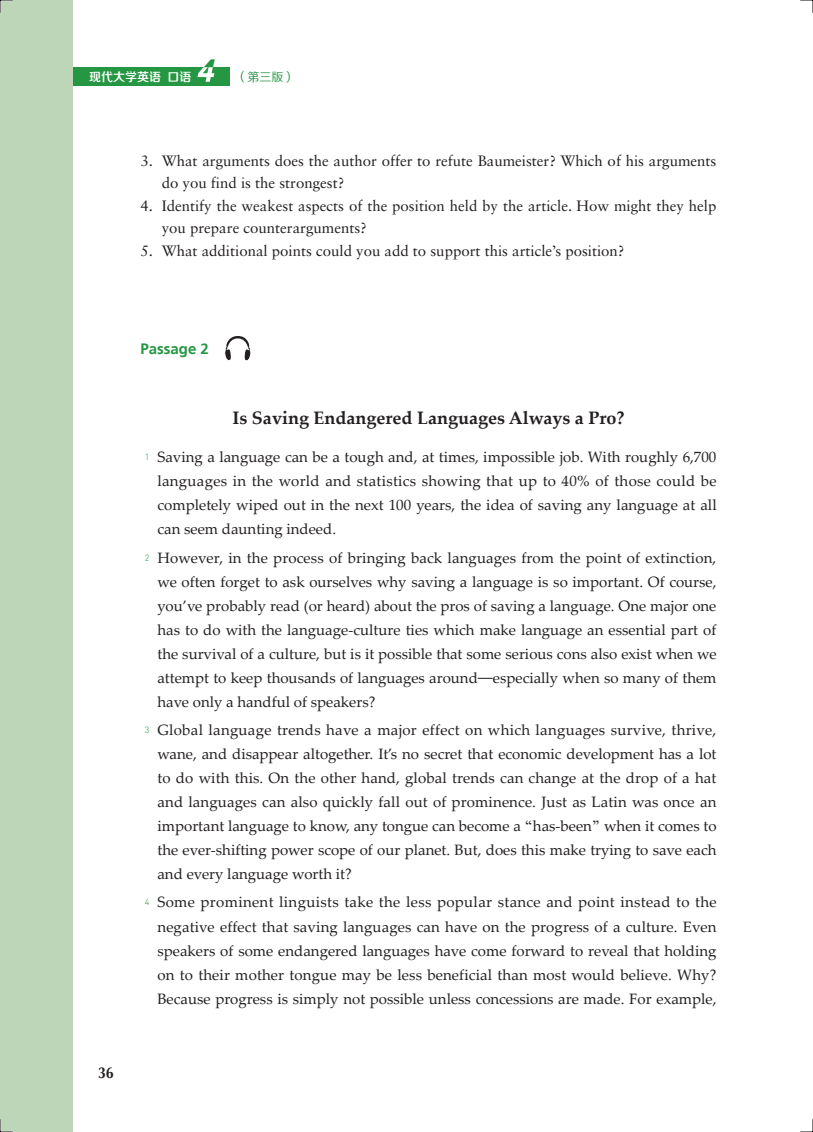
<style>
.page{position:relative;width:813px;height:1132px;background:#fff}
.page>*{position:absolute;margin:0;border:0;box-sizing:border-box;transform-origin:0 0}
.t1{font:italic 700 32.1px "Arial";color:#259642}
.t2{font:700 18px "Palatino Linotype";color:#231f20}
.t3{font:700 15.75px "Optima";color:#231f20;scale:.9 1}
.t4{font:15px/24px "Palatino Linotype";color:#231f20;text-align:justify}
.t5{font:15px/22.5px "Sabon LT Std";color:#231f20}
.t6{font:700 15px "Frutiger LT";color:#259642}
.t7{font:12px "FZZZHONGHK GBK1 0";color:#fff}
.t8{font:12px "FZZHK GBK1 0";color:#259642}
.s1{font-family:"DIN Pro";font-weight:300;font-size:9px;color:#259642}
.s2{font-family:"Sabon LT Std"}
</style>
<div class="page">
<div style="left:71px;top:67px;width:159px;height:19px;background:#259642"></div>
<svg style="left:197px;top:67px;width:17px;height:15px"></svg>
<div style="left:0;top:0;width:72px;height:1131px;background:#bed6b8"></div>
<svg style="left:225px;top:336px;width:25px;height:24px"></svg>
<svg style="left:0;top:0;width:13px;height:13px"></svg>
<svg style="left:0;top:1119px;width:14px;height:13px"></svg>
<svg style="left:800px;top:0;width:13px;height:13px"></svg>
<svg style="left:800px;top:1119px;width:13px;height:13px"></svg>
<h1 class="t1" style="left:197px;top:50px;width:19px">4</h1>
<p class="t7" style="left:89px;top:70px;width:104px">现代大学英语 口语</p>
<p class="t8" style="left:235px;top:70px;width:61px">（第三版）</p>
<p class="t5" style="left:162px;top:149px;width:556px;text-indent:-21px">3. What arguments does the author offer to refute Baumeister? Which of his arguments do you find is the strongest?</p>
<p class="t5" style="left:162px;top:194px;width:556px;text-indent:-21px">4. Identify the weakest aspects of the position held by the article. How might they help you prepare counterarguments?</p>
<p class="t5" style="left:140px;top:239px;width:485px">5. What additional points could you add to support this article’s position?</p>
<p class="t6" style="left:140px;top:340px;width:70px">Passage 2</p>
<p class="t3" style="left:98px;top:1062px;width:19px">36</p>
<p class="t2" style="left:232px;top:405px;width:393px">Is Saving Endangered Languages Always a Pro?</p>
<p class="t4" style="left:157px;top:444px;width:560px;text-indent:-13px"><span class="s1">1</span> Saving a language can be a tough and, at times, impossible job. With roughly 6,700 languages in the world and statistics showing that up to 40% of those could be completely wiped out in the next 100 years, the idea of saving any language at all can seem daunting indeed.</p>
<p class="t4" style="left:157px;top:545px;width:560px;text-indent:-13px"><span class="s1">2</span> However, in the process of bringing back languages from the point of extinction, we often forget to ask ourselves why saving a language is so important. Of course, you’ve probably read (or heard) about the pros of saving a language. One major one has to do with the language-culture ties which make language an essential part of the survival of a culture, but is it possible that some serious cons also exist when we attempt to keep thousands of languages around<span class="s2">—</span>especially when so many of them have only a handful of speakers?</p>
<p class="t4" style="left:157px;top:717px;width:560px;text-indent:-13px"><span class="s1">3</span> Global language trends have a major effect on which languages survive, thrive, wane, and disappear altogether. It’s no secret that economic development has a lot to do with this. On the other hand, global trends can change at the drop of a hat and languages can also quickly fall out of prominence. Just as Latin was once an important language to know, any tongue can become a <span class="s2">“</span>has-been<span class="s2">”</span> when it comes to the ever-shifting power scope of our planet. But, does this make trying to save each and every language worth it?</p>
<p class="t4" style="left:157px;top:889px;width:560px;text-indent:-13px"><span class="s1">4</span> Some prominent linguists take the less popular stance and point instead to the negative effect that saving languages can have on the progress of a culture. Even speakers of some endangered languages have come forward to reveal that holding on to their mother tongue may be less beneficial than most would believe. Why?<br>Because progress is simply not possible unless concessions are made. For example,</p>
</div>
